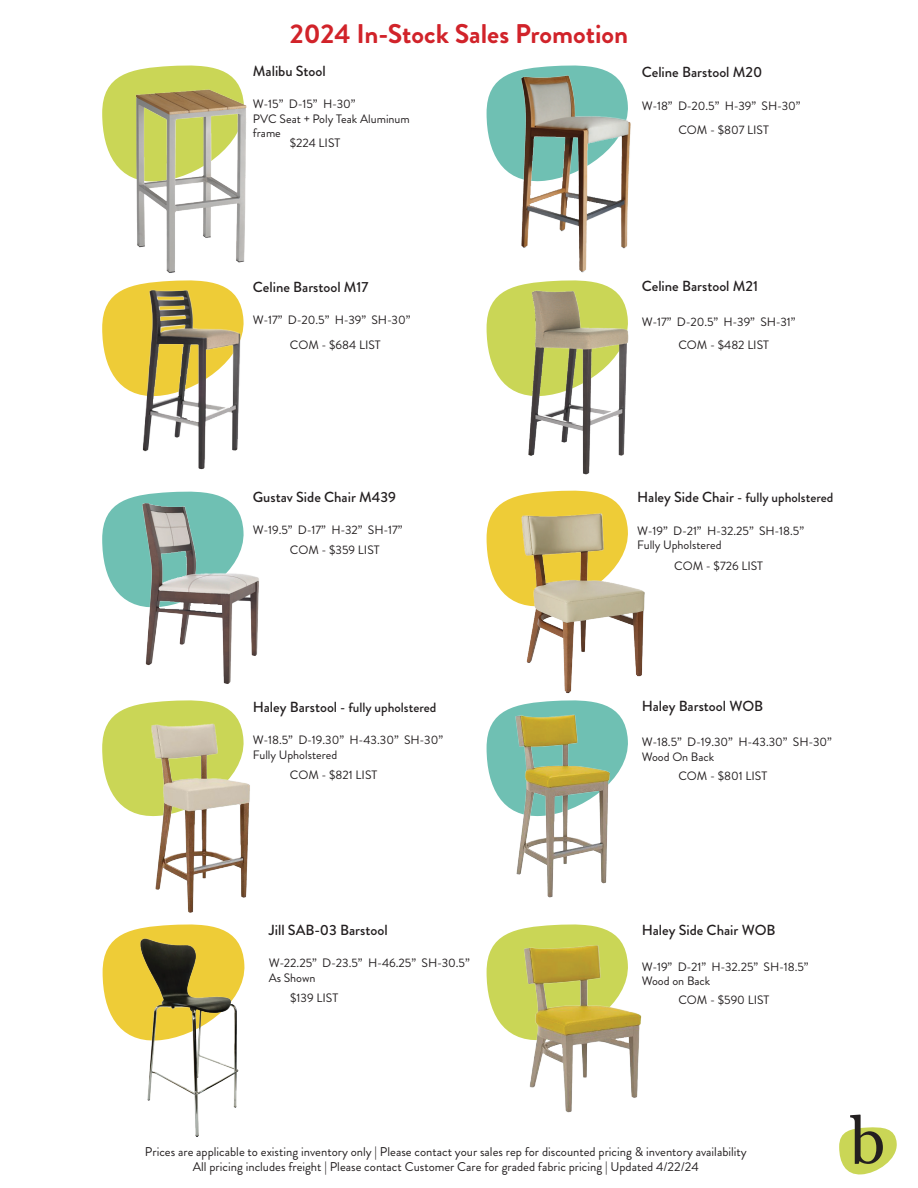
<style>
.page{position:relative;width:918px;height:1188px;background:#fff}
.page>*{position:absolute;margin:0;border:0;box-sizing:border-box;transform-origin:0 0}
.t1{font:700 27px "Brandon Grotesque";color:#d1232a}
.t2{font:500 14.7px "Brandon Grotesque";color:#231f20}
.t3{font:500 14.55px "Brandon Grotesque";color:#231f20}
.t4{font:500 13.35px "Brandon Grotesque";color:#231f20}
.t5{font:12.75px/14.9px "Brandon Grotesque";color:#231f20;text-align:center}
.t6{font:12.15px/14.5px "Brandon Grotesque";color:#231f20}
.s1{font-size:14.55px}
</style>
<div class="page">
<svg style="left:839px;top:1115px;width:58px;height:59px"></svg>
<svg style="left:102px;top:492px;width:124px;height:112px"></svg>
<img style="left:133px;top:499px;width:126px;height:185px">
<svg style="left:487px;top:66px;width:122px;height:98px"></svg>
<img style="left:500px;top:72px;width:131px;height:201px">
<svg style="left:102px;top:280px;width:118px;height:98px"></svg>
<img style="left:115px;top:285px;width:129px;height:185px">
<svg style="left:487px;top:491px;width:132px;height:107px"></svg>
<img style="left:509px;top:505px;width:136px;height:189px">
<svg style="left:102px;top:700px;width:132px;height:112px"></svg>
<img style="left:132px;top:714px;width:118px;height:199px">
<svg style="left:487px;top:924px;width:110px;height:102px"></svg>
<img style="left:503px;top:927px;width:139px;height:186px">
<svg style="left:487px;top:280px;width:111px;height:102px"></svg>
<img style="left:503px;top:283px;width:126px;height:192px">
<svg style="left:487px;top:700px;width:141px;height:107px"></svg>
<img style="left:508px;top:703px;width:107px;height:195px">
<svg style="left:102px;top:66px;width:137px;height:112px"></svg>
<img style="left:132px;top:85px;width:115px;height:188px">
<svg style="left:103px;top:924px;width:124px;height:109px"></svg>
<img style="left:126px;top:932px;width:119px;height:205px">
<h1 class="t1" style="left:290px;top:14px;width:340px">2024 In-Stock Sales Promotion</h1>
<p class="t2" style="left:253px;top:61px;width:74px">Malibu Stool</p>
<p class="t6" style="left:253px;top:97px;width:158px">W-15” D-15” H-30”<br>PVC Seat + Poly Teak Aluminum frame</p>
<p class="t6" style="left:290px;top:136px;width:52px">$224 LIST</p>
<p class="t3" style="left:642px;top:62px;width:122px">Celine Barstool M20</p>
<p class="t6" style="left:642px;top:94px;width:160px;line-height:24px;text-align:center">W-18” D-20.5” H-39” SH-30”<br>COM - $807 LIST</p>
<p class="t3" style="left:253px;top:277px;width:117px">Celine Barstool M17</p>
<p class="t6" style="left:253px;top:308px;width:159px;line-height:24px;text-align:center">W-17” D-20.5” H-39” SH-30”<br>COM - $684 LIST</p>
<p class="t3" style="left:642px;top:276px;width:118px">Celine Barstool M21</p>
<p class="t6" style="left:678px;top:311px;width:119px;line-height:22px;text-indent:-37px">W-17” D-20.5” H-39” SH-31”<br>COM - $482 LIST</p>
<p class="t3" style="left:253px;top:487px;width:145px">Gustav Side Chair M439</p>
<p class="t6" style="left:290px;top:520px;width:114px;line-height:19.5px;text-indent:-37px">W-19.5” D-17” H-32” SH-17”<br>COM - $359 LIST</p>
<p class="t4" style="left:253px;top:698px;width:185px"><span class="s1">Haley Barstool</span> - fully upholstered</p>
<p class="t6" style="left:253px;top:733px;width:192px">W-18.5” D-19.30” H-43.30” SH-30”<br>Fully Upholstered</p>
<p class="t6" style="left:290px;top:768px;width:89px">COM - $821 LIST</p>
<p class="t4" style="left:637px;top:489px;width:198px"><span class="s1">Haley Side Chair</span> - fully upholstered</p>
<p class="t6" style="left:637px;top:523px;width:168px">W-19” D-21” H-32.25” SH-18.5”<br>Fully Upholstered</p>
<p class="t6" style="left:674px;top:558px;width:90px">COM - $726 LIST</p>
<p class="t3" style="left:642px;top:696px;width:123px">Haley Barstool WOB</p>
<p class="t6" style="left:642px;top:735px;width:192px">W-18.5” D-19.30” H-43.30” SH-30”<br>Wood On Back</p>
<p class="t6" style="left:678px;top:768px;width:90px">COM - $801 LIST</p>
<p class="t2" style="left:269px;top:920px;width:121px">Jill SAB-03 Barstool</p>
<p class="t6" style="left:269px;top:956px;width:203px">W-22.25” D-23.5” H-46.25” SH-30.5”<br>As Shown</p>
<p class="t6" style="left:290px;top:991px;width:49px">$139 LIST</p>
<p class="t3" style="left:642px;top:920px;width:135px">Haley Side Chair WOB</p>
<p class="t6" style="left:642px;top:959px;width:168px">W-19” D-21” H-32.25” SH-18.5”<br>Wood on Back</p>
<p class="t6" style="left:678px;top:992px;width:93px">COM - $590 LIST</p>
<p class="t5" style="left:145px;top:1145px;width:603px">Prices are applicable to existing inventory only | Please contact your sales rep for discounted pricing &amp; inventory availability<br>All pricing includes freight | Please contact Customer Care for graded fabric pricing | Updated 4/22/24</p>
</div>
